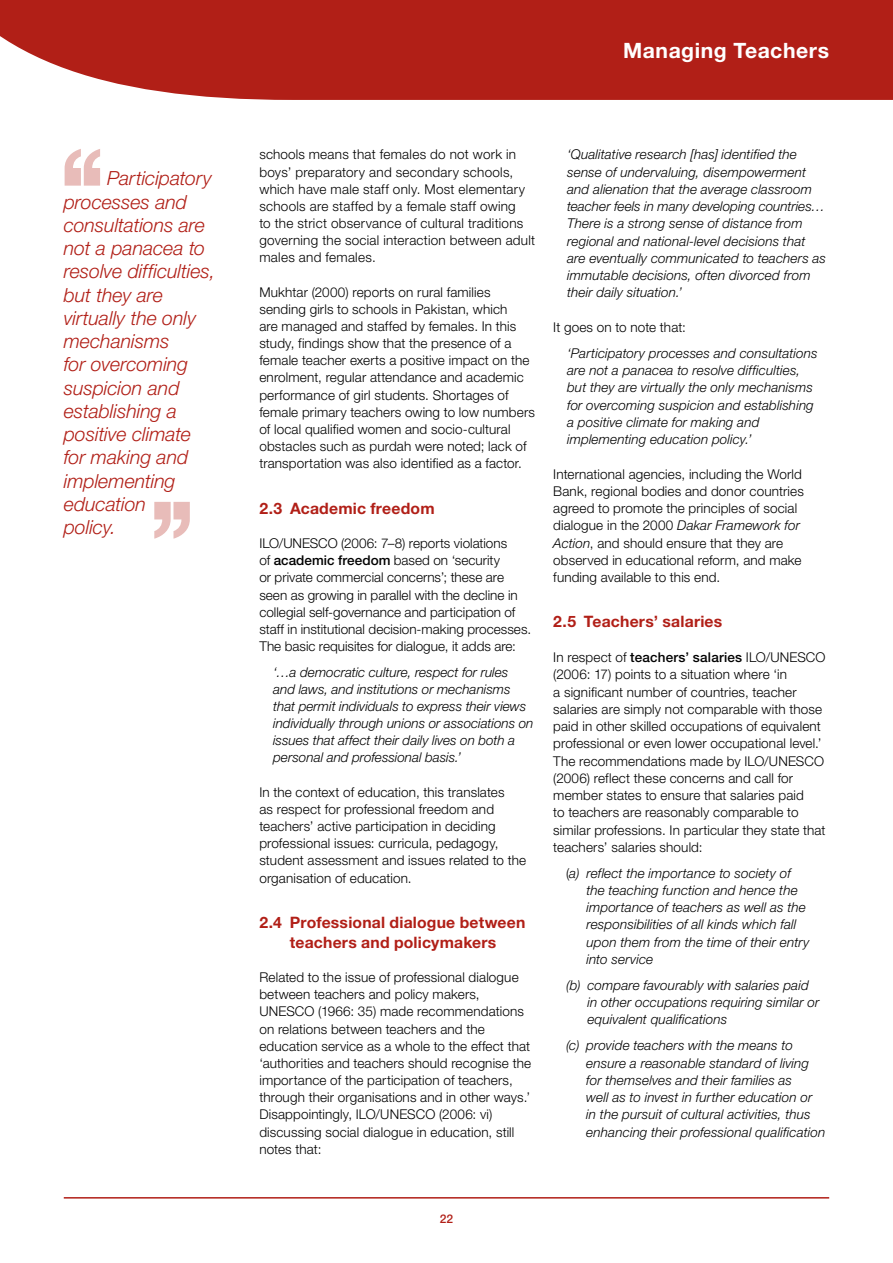
<style>
.page{position:relative;width:893px;height:1263px;background:#fff}
.page>*{position:absolute;margin:0;border:0;box-sizing:border-box;transform-origin:0 0}
.t1{font:500 130.5px "Helvetica Neue LT";color:#e8bcb9}
.t2{font:700 21.15px "Helvetica Neue LT";letter-spacing:.025em;color:#fff}
.t3{font:italic 300 19.5px/23.2px "Helvetica Neue LT";letter-spacing:-.005em;color:#b11f17}
.t4{font:700 15.75px/19.5px "Helvetica Neue LT";letter-spacing:.01em;color:#b11f17;text-align:center}
.t5{font:300 13.5px/17.1px "Helvetica Neue LT";letter-spacing:.01em;color:#000}
.t6{font:italic 300 13.5px/17.2px "Helvetica Neue LT";letter-spacing:.005em;color:#000}
.t7{font:500 12px "Helvetica Neue LT";color:#b11f17}
.s1{font-weight:500}
.s2{font-style:italic}
.s3{font-style:normal}
</style>
<div class="page">
<div style="left:0;top:0;width:892px;height:100px;background:#b11f17"></div>
<hr style="left:64px;top:1197px;width:765px;height:1px;background:#b11f17">
<svg style="left:892px;top:0;width:1px;height:100px"></svg>
<h1 class="t1" style="left:55px;top:118px;width:57px">‘‘</h1>
<p class="t3" style="left:64px;top:167px;width:153px;text-indent:43px">Participatory processes and consultations are not a panacea to resolve difficulties, but they are virtually the only mechanisms<br>for overcoming suspicion and establishing a positive climate for making and implementing education<br>policy.</p>
<h1 class="t1" style="left:200px;top:570px;width:57px;rotate:-180deg">‘‘</h1>
<h2 class="t2" style="left:623px;top:38px;width:208px">Managing Teachers</h2>
<p class="t5" style="left:259px;top:146px;width:277px">schools means that females do not work in boys’ preparatory and secondary schools, which have male staff only. Most elementary schools are staffed by a female staff owing<br>to the strict observance of cultural traditions governing the social interaction between adult males and females.</p>
<p class="t5" style="left:259px;top:283px;width:277px">Mukhtar (2000) reports on rural families sending girls to schools in Pakistan, which<br>are managed and staffed by females. In this study, findings show that the presence of a female teacher exerts a positive impact on the enrolment, regular attendance and academic performance of girl students. Shortages of female primary teachers owing to low numbers of local qualified women and socio-cultural obstacles such as purdah were noted; lack of transportation was also identified as a factor.</p>
<p class="t4" style="left:259px;top:498px;width:177px">2.3 Academic freedom</p>
<p class="t5" style="left:259px;top:534px;width:273px">ILO/UNESCO (2006: 7–8) reports violations<br>of <span class="s1">academic freedom</span> based on ‘security<br>or private commercial concerns’; these are seen as growing in parallel with the decline in collegial self-governance and participation of staff in institutional decision-making processes.<br>The basic requisites for dialogue, it adds are:</p>
<p class="t6" style="left:273px;top:663px;width:262px">‘…a democratic culture, respect for rules and laws, and institutions or mechanisms that permit individuals to express their views individually through unions or associations on issues that affect their daily lives on both a personal and professional basis.’</p>
<p class="t5" style="left:259px;top:783px;width:268px">In the context of education, this translates<br>as respect for professional freedom and teachers’ active participation in deciding professional issues: curricula, pedagogy, student assessment and issues related to the organisation of education.</p>
<p class="t4" style="left:259px;top:912px;width:267px">2.4 Professional dialogue between teachers and policymakers</p>
<p class="t5" style="left:259px;top:968px;width:273px">Related to the issue of professional dialogue between teachers and policy makers, UNESCO (1966: 35) made recommendations on relations between teachers and the education service as a whole to the effect that ‘authorities and teachers should recognise the importance of the participation of teachers, through their organisations and in other ways.’ Disappointingly, ILO/UNESCO (2006: vi) discussing social dialogue in education, still notes that:</p>
<p class="t6" style="left:567px;top:146px;width:260px">‘Qualitative research [has] identified the sense of undervaluing, disempowerment and alienation that the average classroom teacher feels in many developing countries… There is a strong sense of distance from regional and national-level decisions that are eventually communicated to teachers as immutable decisions, often divorced from their daily situation.’</p>
<p class="t5" style="left:553px;top:318px;width:134px">It goes on to note that:</p>
<p class="t6" style="left:567px;top:344px;width:252px">‘Participatory processes and consultations are not a panacea to resolve difficulties, but they are virtually the only mechanisms for overcoming suspicion and establishing a positive climate for making and implementing education policy.’</p>
<p class="t5" style="left:553px;top:465px;width:252px">International agencies, including the World Bank, regional bodies and donor countries agreed to promote the principles of social dialogue in the 2000 <span class="s2">Dakar Framework for Action</span>, and should ensure that they are observed in educational reform, and make funding available to this end.</p>
<p class="t4" style="left:553px;top:612px;width:170px">2.5 Teachers’ salaries</p>
<p class="t5" style="left:553px;top:648px;width:274px">In respect of <span class="s1">teachers’ salaries</span> ILO/UNESCO (2006: 17) points to a situation where ‘in<br>a significant number of countries, teacher salaries are simply not comparable with those paid in other skilled occupations of equivalent professional or even lower occupational level.’ The recommendations made by ILO/UNESCO (2006) reflect these concerns and call for member states to ensure that salaries paid<br>to teachers are reasonably comparable to similar professions. In particular they state that teachers’ salaries should:</p>
<p class="t6" style="left:586px;top:864px;width:225px;text-indent:-20px"><span class="s3">(</span>a) reflect the importance to society of the teaching function and hence the importance of teachers as well as the responsibilities of all kinds which fall upon them from the time of their entry into service</p>
<p class="t6" style="left:587px;top:976px;width:234px;text-indent:-21px">(b) compare favourably with salaries paid in other occupations requiring similar or equivalent qualifications</p>
<p class="t6" style="left:586px;top:1037px;width:240px;text-indent:-20px">(c) provide teachers with the means to ensure a reasonable standard of living for themselves and their families as<br>well as to invest in further education or in the pursuit of cultural activities, thus enhancing their professional qualification</p>
<p class="t7" style="left:440px;top:1212px;width:15px">22</p>
</div>
